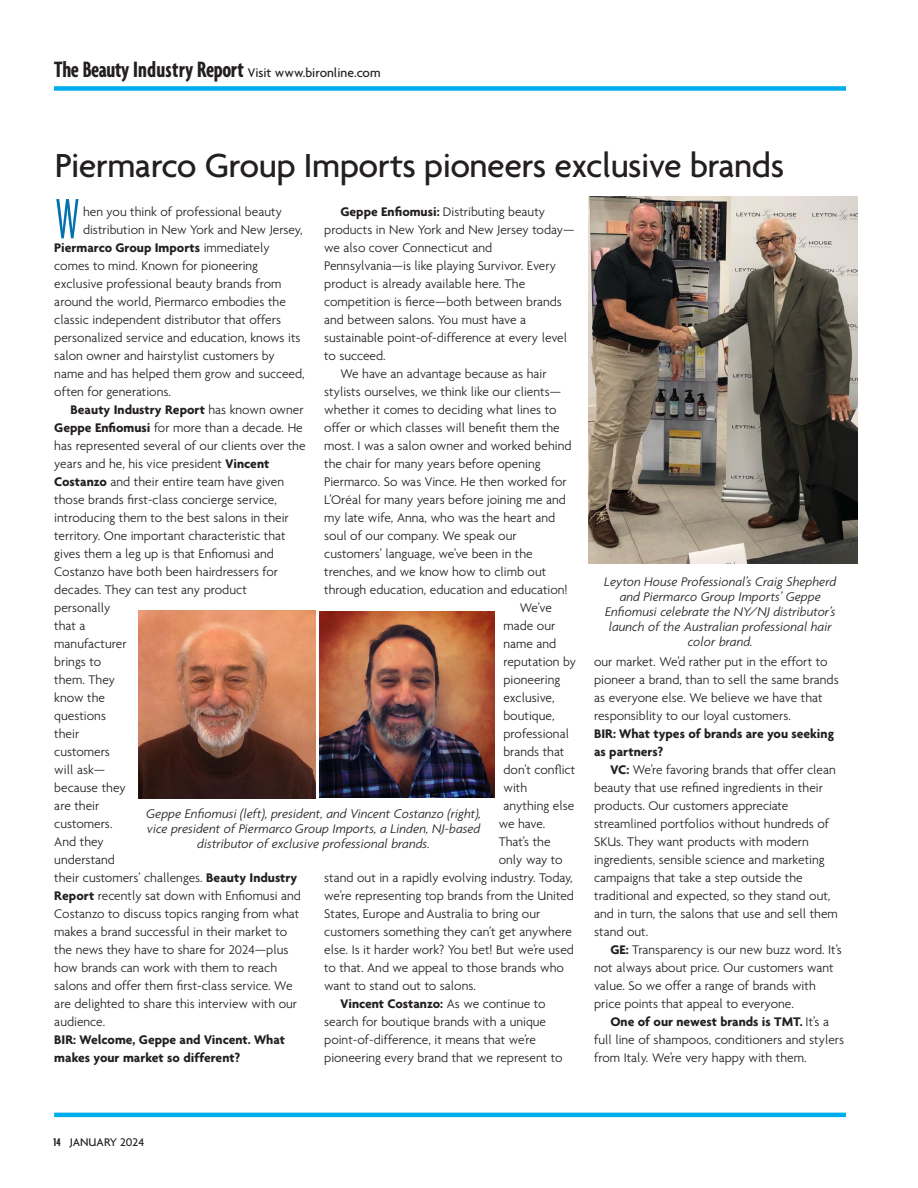
<style>
.page{position:relative;width:918px;height:1188px;background:#fff}
.page>*{position:absolute;margin:0;border:0;box-sizing:border-box;transform-origin:0 0}
.t1{font:300 ultra-condensed 61.5px "Agenda";color:#0073ae}
.t2{font:500 36px "Agenda";letter-spacing:-.015em;color:#231f20}
.t3{font:700 extra-condensed 24px "Agenda";letter-spacing:.01em;color:#231f20}
.t4{font:300 13.5px/18px "Agenda";color:#231f20}
.t5{font:italic 300 13.5px/15px "Agenda";color:#231f20;text-align:center}
.t6{font:700 13.5px/18px "Agenda";color:#231f20}
.t7{font:500 12px "Agenda";color:#231f20}
.s1{font-weight:500;font-stretch:normal;font-size:13.5px}
.s2{font-weight:300}
.s3{font-weight:700}
.s4{font-weight:700;font-stretch:extra-condensed}
</style>
<div class="page">
<hr style="left:54px;top:1113px;width:792px;height:4px;background:#00aeef">
<div style="left:54px;top:86px;width:792px;height:5px;background:#00aeef"></div>
<img style="left:139px;top:610px;width:176px;height:189px">
<img style="left:320px;top:611px;width:174px;height:187px">
<img style="left:589px;top:197px;width:269px;height:367px">
<p class="t3" style="left:54px;top:61px;width:328px">TheBeautyIndustryReport <span class="s1">Visit www.bironline.com</span></p>
<p class="t2" style="left:55px;top:152px;width:731px">Piermarco Group Imports pioneers exclusive brands</p>
<p class="t4" style="left:83px;top:204px;width:200px">hen you think of professional beauty</p>
<p class="t4" style="left:83px;top:222px;width:221px">distribution in New York and New Jersey,</p>
<p class="t6" style="left:54px;top:240px;width:217px">Piermarco Group Imports <span class="s2">immediately</span></p>
<p class="t4" style="left:54px;top:258px;width:205px">comes to mind. Known for pioneering</p>
<p class="t4" style="left:54px;top:276px;width:229px">exclusive professional beauty brands from</p>
<p class="t4" style="left:54px;top:294px;width:233px">around the world, Piermarco embodies the</p>
<p class="t4" style="left:54px;top:312px;width:228px">classic independent distributor that offers</p>
<p class="t4" style="left:54px;top:330px;width:248px">personalized service and education, knows its</p>
<p class="t4" style="left:54px;top:348px;width:222px">salon owner and hairstylist customers by</p>
<p class="t4" style="left:54px;top:366px;width:252px">name and has helped them grow and succeed,</p>
<p class="t4" style="left:54px;top:384px;width:118px">often for generations.</p>
<p class="t4" style="left:54px;top:402px;width:253px;text-indent:16px"><span class="s3">Beauty Industry Report</span> has known owner<br><span class="s3">Geppe Enfiomusi</span> for more than a decade. He has represented several of our clients over the years and he, his vice president <span class="s3">Vincent<br>Costanzo</span> and their entire team have given those brands first-class concierge service, introducing them to the best salons in their territory. One important characteristic that gives them a leg up is that Enfiomusi and<br>Costanzo have both been hairdressers for decades. They can test any product personally<br>that a<br>manufacturer<br>brings to<br>them. They<br>know the<br>questions<br>their<br>customers<br>will ask—<br>because they<br>are their<br>customers.<br>And they<br>understand<br>their customers’ challenges. <span class="s3">Beauty Industry<br>Report</span> recently sat down with Enfiomusi and<br>Costanzo to discuss topics ranging from what makes a brand successful in their market to the news they have to share for 2024—plus how brands can work with them to reach salons and offer them first-class service. We are delighted to share this interview with our audience.</p>
<p class="t6" style="left:54px;top:1032px;width:232px">BIR: Welcome, Geppe and Vincent. What makes your market so different?</p>
<p class="t1" style="left:56px;top:199px;width:25px">W</p>
<p class="t4" style="left:324px;top:204px;width:252px;text-indent:16px"><span class="s3">Geppe Enfiomusi:</span> Distributing beauty products in New York and New Jersey today— we also cover Connecticut and Pennsylvania—is like playing Survivor. Every product is already available here. The competition is fierce—both between brands and between salons. You must have a sustainable point-of-difference at every level to succeed.</p>
<p class="t4" style="left:324px;top:366px;width:249px;text-indent:16px">We have an advantage because as hair stylists ourselves, we think like our clients— whether it comes to deciding what lines to offer or which classes will benefit them the most. I was a salon owner and worked behind the chair for many years before opening Piermarco. So was Vince. He then worked for L’Oréal for many years before joining me and my late wife, Anna, who was the heart and soul of our company. We speak our customers’ language, we’ve been in the trenches, and we know how to climb out through education, education and education!</p>
<p class="t4" style="left:520px;top:600px;width:34px">We’ve</p>
<p class="t4" style="left:503px;top:618px;width:53px">made our</p>
<p class="t4" style="left:503px;top:636px;width:54px">name and</p>
<p class="t4" style="left:503px;top:654px;width:74px">reputation by</p>
<p class="t4" style="left:503px;top:672px;width:58px">pioneering</p>
<p class="t4" style="left:503px;top:690px;width:53px">exclusive,</p>
<p class="t4" style="left:503px;top:708px;width:53px">boutique,</p>
<p class="t4" style="left:503px;top:726px;width:67px">professional</p>
<p class="t4" style="left:503px;top:744px;width:63px">brands that</p>
<p class="t4" style="left:503px;top:762px;width:73px">don’t conflict</p>
<p class="t4" style="left:503px;top:780px;width:25px">with</p>
<p class="t4" style="left:503px;top:798px;width:72px">anything else</p>
<p class="t4" style="left:499px;top:816px;width:48px">we have.</p>
<p class="t4" style="left:499px;top:834px;width:53px">That’s the</p>
<p class="t4" style="left:499px;top:852px;width:65px">only way to</p>
<p class="t4" style="left:324px;top:870px;width:250px">stand out in a rapidly evolving industry. Today,</p>
<p class="t4" style="left:324px;top:888px;width:251px">we’re representing top brands from the United</p>
<p class="t4" style="left:324px;top:906px;width:218px">States, Europe and Australia to bring our</p>
<p class="t4" style="left:324px;top:924px;width:249px">customers something they can’t get anywhere</p>
<p class="t4" style="left:324px;top:942px;width:251px">else. Is it harder work? You bet! But we’re used</p>
<p class="t4" style="left:324px;top:960px;width:241px">to that. And we appeal to those brands who</p>
<p class="t4" style="left:324px;top:978px;width:153px">want to stand out to salons.</p>
<p class="t4" style="left:324px;top:996px;width:240px;text-indent:16px"><span class="s3">Vincent Costanzo:</span> As we continue to search for boutique brands with a unique point-of-difference, it means that we’re pioneering every brand that we represent to</p>
<p class="t5" style="left:604px;top:575px;width:234px">Leyton House Professional’s Craig Shepherd and Piermarco Group Imports’ Geppe Enfiomusi celebrate the NY/NJ distributor’s launch of the Australian professional hair color brand.</p>
<p class="t4" style="left:594px;top:654px;width:246px">our market. We’d rather put in the effort to pioneer a brand, than to sell the same brands as everyone else. We believe we have that responsiblity to our loyal customers.</p>
<p class="t6" style="left:594px;top:726px;width:241px">BIR: What types of brands are you seeking as partners?</p>
<p class="t4" style="left:594px;top:762px;width:245px;text-indent:16px"><span class="s3">VC:</span> We’re favoring brands that offer clean beauty that use refined ingredients in their products. Our customers appreciate streamlined portfolios without hundreds of SKUs. They want products with modern ingredients, sensible science and marketing campaigns that take a step outside the traditional and expected, so they stand out, and in turn, the salons that use and sell them stand out.</p>
<p class="t4" style="left:594px;top:942px;width:249px;text-indent:16px"><span class="s3">GE:</span> Transparency is our new buzz word. It’s not always about price. Our customers want value. So we offer a range of brands with price points that appeal to everyone.</p>
<p class="t4" style="left:594px;top:1014px;width:252px;text-indent:16px"><span class="s3">One of our newest brands is TMT.</span> It’s a full line of shampoos, conditioners and stylers from Italy. We’re very happy with them.</p>
<p class="t5" style="left:146px;top:807px;width:336px">Geppe Enfiomusi (left), president, and Vincent Costanzo (right), vice president of Piermarco Group Imports, a Linden, NJ-based distributor of exclusive professional brands.</p>
<p class="t7" style="left:54px;top:1138px;width:92px"><span class="s4">14</span> JANUARY 2024</p>
</div>
